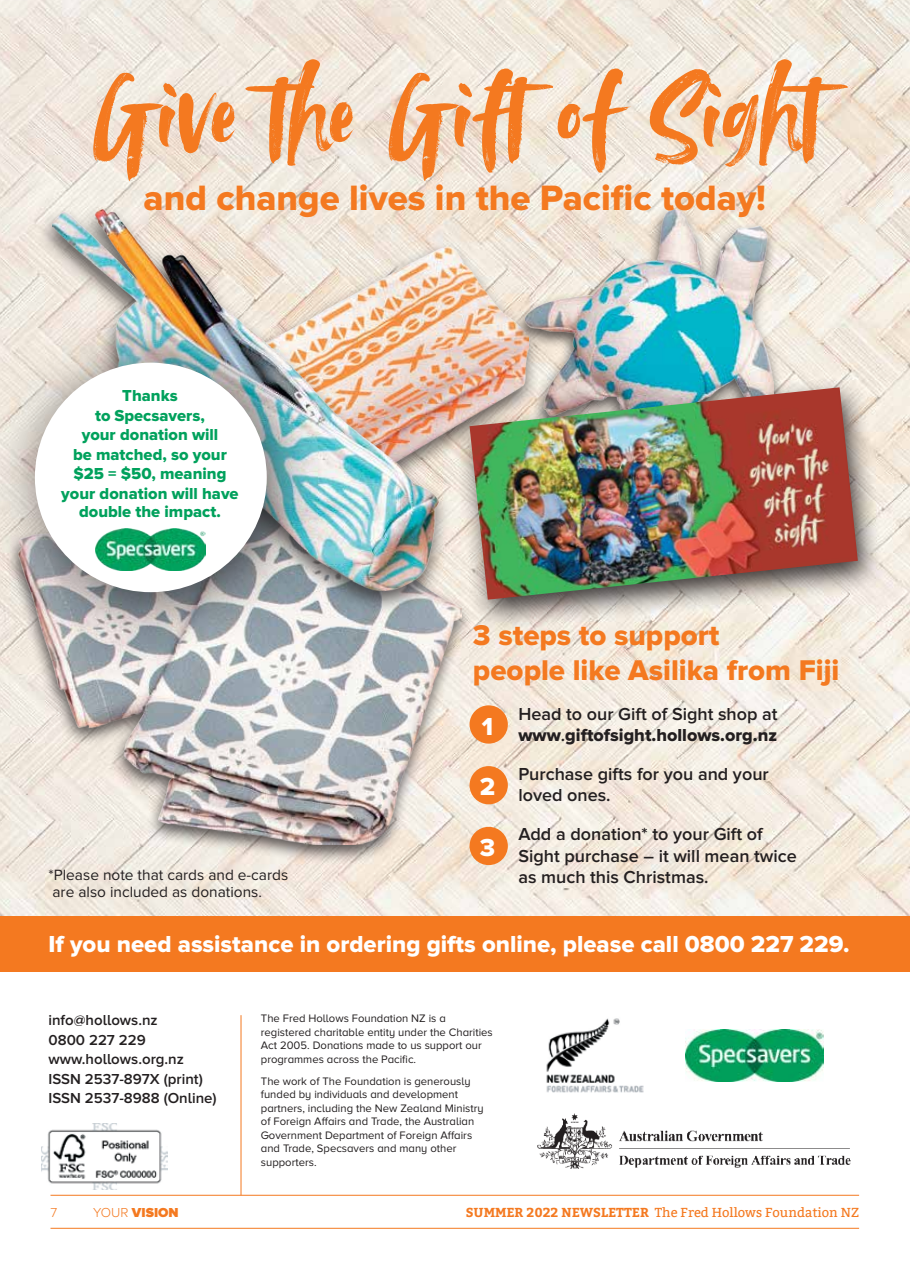
<style>
.page{position:relative;width:910px;height:1279px;background:#fff}
.page>*{position:absolute;margin:0;border:0;box-sizing:border-box;transform-origin:0 0}
.t1{font:115.95px "Avallon";color:#f47920}
.t2{font:36.6px "Proxima Nova Extrabld";color:#f47920}
.t3{font:29.55px/35.4px "Proxima Nova Extrabld";color:#f47920}
.t4{font:25.5px "Proxima Nova Extrabld";color:#fff}
.t5{font:24px "Proxima Nova Extrabld";color:#fff}
.t6{font:600 18px/21.6px "Proxima Nova";color:#231f20}
.t7{font:18px "Proxima Nova Extrabld";color:#231f20}
.t8{font:16.5px/19.2px "Proxima Nova Extrabld";color:#00a15c;text-align:center}
.t9{font:15.45px/17px "Proxima Nova";color:#231f20}
.t10{font:600 15px/19.5px "Proxima Nova A";color:#231f20}
.t11{font:900 13.5px "Proxima Nova A";color:#f47920}
.t12{font:300 13.5px "Proxima Nova A";color:#f47920}
.t13{font:12.9px "Bitter";color:#f47920}
.t14{font:11.25px/13.5px "Proxima Nova A";color:#231f20}
.s1{font-family:"Proxima Nova";font-weight:600}
.s2{font-weight:300}
.s3{font-weight:700}
</style>
<div class="page">
<hr style="left:50px;top:1228px;width:808px;height:1px;background:#f47920">
<hr style="left:50px;top:1195px;width:808px;height:1px;background:#f47920">
<img style="left:0;top:0;width:909px;height:916px">
<div style="left:469px;top:705px;width:38px;height:39px;background:#f47920;border-radius:50%"></div>
<div style="left:469px;top:766px;width:38px;height:38px;background:#f47920;border-radius:50%"></div>
<div style="left:469px;top:827px;width:38px;height:38px;background:#f47920;border-radius:50%"></div>
<div style="left:0;top:916px;width:909px;height:55px;background:#f47920"></div>
<img style="left:41px;top:1124px;width:126px;height:65px">
<img style="left:452px;top:246px;width:61px;height:221px">
<div style="left:5px;top:467px;width:467px;height:398px;background:#231f20;opacity:.75"></div>
<img style="left:18px;top:471px;width:443px;height:373px">
<div style="left:513px;top:206px;width:270px;height:299px;background:#231f20;opacity:.75"></div>
<img style="left:525px;top:210px;width:248px;height:166px">
<div style="left:453px;top:376px;width:431px;height:256px;background:#231f20;opacity:.88"></div>
<img style="left:469px;top:387px;width:388px;height:213px">
<div style="left:36px;top:204px;width:416px;height:412px;background:#231f20;opacity:.75"></div>
<img style="left:52px;top:210px;width:386px;height:380px">
<div style="left:0;top:313px;width:331px;height:341px;background:#231f20;opacity:.75"></div>
<div style="left:35px;top:363px;width:232px;height:229px;background:#fff;border-radius:50%"></div>
<img style="left:96px;top:529px;width:110px;height:41px">
<img style="left:685px;top:1029px;width:137px;height:53px">
<hr style="left:240px;top:1015px;width:1px;height:180px;background:#f47920">
<img style="left:546px;top:1018px;width:98px;height:75px">
<img style="left:537px;top:1114px;width:313px;height:55px">
<h1 class="t1" style="left:89px;top:37px;width:732px">Give the Gift of Sight</h1>
<h2 class="t2" style="left:143px;top:176px;width:623px">and change lives in the Pacific today!</h2>
<h3 class="t8" style="left:61px;top:387px;width:179px">Thanks<br>to Specsavers,<br>your donation will<br>be matched, so your $25 = $50, meaning your donation will have double the impact.</h3>
<h3 class="t3" style="left:473px;top:618px;width:368px">3 steps to support<br>people like Asilika from Fiji</h3>
<h3 class="t6" style="left:518px;top:703px;width:261px">Head to our Gift of Sight shop at</h3>
<h3 class="t7" style="left:518px;top:725px;width:260px">www<span class="s1">.</span>giftofsight.hollows.org.nz</h3>
<h3 class="t6" style="left:518px;top:763px;width:252px">Purchase gifts for you and your loved ones.</h3>
<h3 class="t6" style="left:518px;top:824px;width:280px">Add a donation* to your Gift of<br>Sight purchase – it will mean twice as much this Christmas.</h3>
<h3 class="t4" style="left:481px;top:711px;width:13px">1</h3>
<h3 class="t4" style="left:479px;top:772px;width:17px">2</h3>
<h3 class="t4" style="left:479px;top:833px;width:17px">3</h3>
<h3 class="t9" style="left:48px;top:867px;width:241px">*Please note that cards and e-cards are also included as donations.</h3>
<h3 class="t5" style="left:48px;top:930px;width:802px">If you need assistance in ordering gifts online, please call 0800 227 229.</h3>
<h3 class="t10" style="left:48px;top:1010px;width:170px">info@hollows.nz<br>0800 227 229 www.hollows.org.nz<br>ISSN 2537-897X (print)<br>ISSN 2537-8988 (Online)</h3>
<p class="t14" style="left:261px;top:1012px;width:233px">The Fred Hollows Foundation NZ is a registered charitable entity under the Charities Act 2005. Donations made to us support our programmes across the Pacific.</p>
<p class="t14" style="left:261px;top:1074px;width:224px">The work of The Foundation is generously funded by individuals and development partners, including the New Zealand Ministry of Foreign Affairs and Trade, the Australian Government Department of Foreign Affairs and Trade, Specsavers and many other supporters.</p>
<p class="t12" style="left:50px;top:1205px;width:8px">7</p>
<p class="t11" style="left:93px;top:1205px;width:87px"><span class="s2">YOUR</span> VISION</p>
<p class="t13" style="left:465px;top:1204px;width:395px"><span class="s3">SUMMER 2022 NEWSLETTER</span> The Fred Hollows Foundation NZ</p>
</div>
